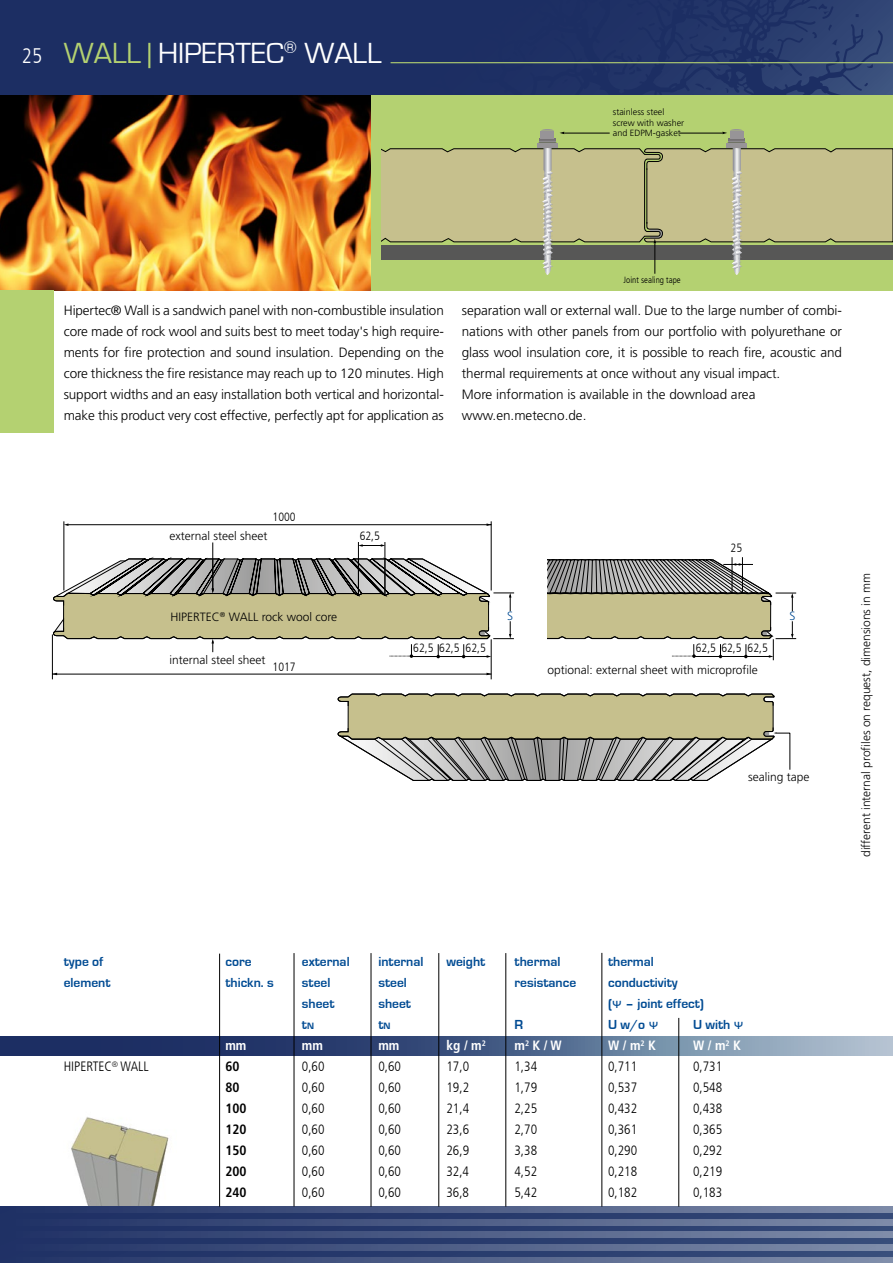
<style>
.page{position:relative;width:893px;height:1263px;background:#fff}
.page>*{position:absolute;margin:0;border:0;box-sizing:border-box;transform-origin:0 0}
.t1{font:30px "Eurostile";color:#fff}
.t2{font:300 condensed 21px "Frutiger LT";color:#fff}
.t3{font:300 13.5px/21px "Frutiger LT Pro";letter-spacing:-.01em;color:#000;text-align:justify}
.t4{font:300 condensed 13.5px "Frutiger LT";color:#000}
.t5{font:700 13.5px "Eurostile";color:#004b93}
.t6{font:700 condensed 13.5px "Frutiger LT Std";color:#fff}
.t7{font:700 condensed 13.5px "Frutiger LT Std";color:#000}
.t8{font:700 13.5px "Eurostile";color:#004b93}
.t9{font:300 12px "Frutiger LT Pro";color:#000}
.t10{font:300 condensed 12px "Frutiger LT";color:#000}
.t11{font:300 12px "Frutiger LT Pro";color:#004b93}
.t12{font:300 9px/10.8px "Frutiger LT Pro";color:#000}
.t13{font:300 condensed 9px "Frutiger LT";color:#000}
.s1{color:#b4d171}
.s2{font-family:"Arial";font-weight:400}
.s3{font-size:9.45px}
.s4{font-style:inherit}
</style>
<div class="page">
<img style="left:71px;top:1117px;width:98px;height:89px">
<svg style="left:16px;top:0;width:877px;height:95px;background:#1f3265"></svg>
<svg style="left:0;top:1213px;width:893px;height:44px;background:#2c3f70"></svg>
<svg style="left:0;top:1206px;width:893px;height:7px;background:#4c5c85"></svg>
<svg style="left:0;top:1219px;width:893px;height:6px;background:#4d5c86"></svg>
<svg style="left:0;top:1232px;width:893px;height:6px;background:#4e5d86"></svg>
<svg style="left:0;top:1244px;width:893px;height:6px;background:#4e5e87"></svg>
<svg style="left:0;top:1257px;width:893px;height:6px;background:#4f5f87"></svg>
<div style="left:0;top:95px;width:893px;height:196px;background:#b4d171"></div>
<hr style="left:728px;top:138px;width:17px;height:3px;background:#757174">
<div style="left:730px;top:131px;width:13px;height:7px;background:#979497"></div>
<svg style="left:541px;top:129px;width:13px;height:2px"></svg>
<hr style="left:539px;top:138px;width:17px;height:3px;background:#757174">
<div style="left:541px;top:131px;width:13px;height:7px;background:#979497"></div>
<hr style="left:564px;top:133px;width:46px;height:1px;background:#000">
<hr style="left:679px;top:133px;width:43px;height:1px;background:#000">
<svg style="left:722px;top:129px;width:21px;height:5px"></svg>
<svg style="left:381px;top:141px;width:512px;height:134px"></svg>
<img style="left:0;top:95px;width:371px;height:196px">
<svg style="left:0;top:1036px;width:893px;height:19px;background:#4c6188"></svg>
<hr style="left:219px;top:954px;width:1px;height:252px;background:#000">
<hr style="left:294px;top:953px;width:1px;height:253px;background:#000">
<hr style="left:371px;top:953px;width:1px;height:253px;background:#000">
<hr style="left:439px;top:953px;width:1px;height:253px;background:#000">
<hr style="left:391px;top:62px;width:502px;height:1px;background:#b4d171">
<div style="left:0;top:291px;width:53px;height:142px;background:#b4d171"></div>
<svg style="left:337px;top:693px;width:453px;height:88px;background:#b8b59e"></svg>
<hr style="left:732px;top:557px;width:1px;height:35px;background:#000">
<hr style="left:742px;top:557px;width:1px;height:35px;background:#000">
<svg style="left:547px;top:559px;width:249px;height:101px"></svg>
<hr style="left:491px;top:639px;width:1px;height:40px;background:#000">
<hr style="left:68px;top:524px;width:423px;height:1px;background:#000">
<hr style="left:491px;top:521px;width:1px;height:69px;background:#000">
<hr style="left:64px;top:521px;width:1px;height:69px;background:#000">
<hr style="left:52px;top:674px;width:439px;height:1px;background:#000">
<hr style="left:52px;top:634px;width:1px;height:45px;background:#000">
<hr style="left:213px;top:542px;width:1px;height:48px;background:#000">
<hr style="left:385px;top:542px;width:1px;height:52px;background:#000">
<hr style="left:358px;top:542px;width:1px;height:52px;background:#000">
<svg style="left:358px;top:544px;width:27px;height:3px"></svg>
<svg style="left:52px;top:557px;width:462px;height:101px"></svg>
<hr style="left:506px;top:953px;width:1px;height:253px;background:#000">
<hr style="left:602px;top:953px;width:1px;height:253px;background:#000">
<hr style="left:678px;top:1018px;width:1px;height:188px;background:#000">
<h2 class="t2" style="left:22px;top:44px;width:22px">25</h2>
<h1 class="t1" style="left:64px;top:37px;width:319px"><span class="s1">WALL |</span> HIPERTEC<sup>®</sup> WALL</h1>
<p class="t12" style="left:613px;top:106px;width:73px">stainless steel screw with washer and EDPM-gasket</p>
<p class="t13" style="left:623px;top:275px;width:59px">Joint sealing tape</p>
<p class="t3" style="left:64px;top:300px;width:382px">Hipertec® Wall is a sandwich panel with non-combustible insulation core made of rock wool and suits best to meet today's high require&shy;ments for fire protection and sound insulation. Depending on the core thickness the fire resistance may reach up to 120 minutes. High support widths and an easy installation both vertical and horizontal&shy;make this product very cost effective, perfectly apt for application as</p>
<p class="t3" style="left:462px;top:300px;width:382px;text-align:left">separation wall or external wall. Due to the large number of combi&shy;nations with other panels from our portfolio with polyurethane or glass wool insulation core, it is possible to reach fire, acoustic and thermal requirements at once without any visual impact.<br>More information is available in the download area www.en.metecno.de.</p>
<p class="t10" style="left:273px;top:510px;width:25px">1000</p>
<p class="t9" style="left:169px;top:528px;width:100px">external steel sheet</p>
<p class="t10" style="left:360px;top:529px;width:22px">62,5</p>
<p class="t9" style="left:171px;top:610px;width:168px">HIPERTEC<sup>®</sup> WALL rock wool core</p>
<p class="t9" style="left:169px;top:652px;width:98px">internal steel sheet</p>
<p class="t10" style="left:273px;top:660px;width:25px">1017</p>
<p class="t10" style="left:413px;top:641px;width:74px">62,5 62,5 62,5</p>
<p class="t11" style="left:507px;top:609px;width:7px">S</p>
<p class="t10" style="left:731px;top:541px;width:13px">25</p>
<p class="t10" style="left:696px;top:641px;width:73px">62,5 62,5 62,5</p>
<p class="t9" style="left:547px;top:663px;width:212px">optional: external sheet with microprofile</p>
<p class="t11" style="left:789px;top:609px;width:7px">S</p>
<p class="t9" style="left:748px;top:769px;width:63px">sealing tape</p>
<p class="t9" style="left:859px;top:857px;width:285px;rotate:-90deg">different internal profiles on request, dimensions in mm</p>
<p class="t5" style="left:64px;top:954px;width:41px">type of</p>
<p class="t5" style="left:225px;top:954px;width:28px">core</p>
<p class="t5" style="left:302px;top:954px;width:49px">external</p>
<p class="t5" style="left:378px;top:954px;width:47px">internal</p>
<p class="t5" style="left:446px;top:954px;width:40px">weight</p>
<p class="t5" style="left:514px;top:954px;width:47px">thermal</p>
<p class="t5" style="left:608px;top:954px;width:47px">thermal</p>
<p class="t5" style="left:64px;top:975px;width:48px">element</p>
<p class="t5" style="left:225px;top:975px;width:50px">thickn. s</p>
<p class="t5" style="left:302px;top:975px;width:30px">steel</p>
<p class="t5" style="left:378px;top:975px;width:30px">steel</p>
<p class="t5" style="left:514px;top:975px;width:63px">resistance</p>
<p class="t5" style="left:608px;top:975px;width:71px">conductivity</p>
<p class="t5" style="left:302px;top:996px;width:34px">sheet</p>
<p class="t5" style="left:378px;top:996px;width:34px">sheet</p>
<p class="t5" style="left:608px;top:996px;width:98px">(<span class="s2">ᴪ</span> – joint effect)</p>
<p class="t5" style="left:302px;top:1017px;width:14px">t<span class="s3">n</span></p>
<p class="t5" style="left:378px;top:1017px;width:14px">t<span class="s3">n</span></p>
<p class="t8" style="left:514px;top:1017px;width:10px">R</p>
<p class="t5" style="left:608px;top:1017px;width:52px"><span class="s4">U</span> w/o <span class="s2">ᴪ</span></p>
<p class="t5" style="left:693px;top:1017px;width:52px"><span class="s4">U</span> with <span class="s2">ᴪ</span></p>
<p class="t6" style="left:225px;top:1037px;width:23px">mm</p>
<p class="t6" style="left:302px;top:1037px;width:23px">mm</p>
<p class="t6" style="left:378px;top:1037px;width:23px">mm</p>
<p class="t6" style="left:446px;top:1037px;width:41px">kg / m<sup>2</sup></p>
<p class="t6" style="left:514px;top:1037px;width:49px">m<sup>2</sup> K / W</p>
<p class="t6" style="left:608px;top:1037px;width:49px">W / m<sup>2</sup> K</p>
<p class="t6" style="left:693px;top:1037px;width:49px">W / m<sup>2</sup> K</p>
<p class="t4" style="left:64px;top:1059px;width:86px">HIPERTEC<sup>®</sup> WALL</p>
<p class="t7" style="left:225px;top:1058px;width:16px">60</p>
<p class="t4" style="left:302px;top:1059px;width:24px">0,60</p>
<p class="t4" style="left:378px;top:1059px;width:24px">0,60</p>
<p class="t4" style="left:446px;top:1059px;width:24px">17,0</p>
<p class="t4" style="left:514px;top:1059px;width:24px">1,34</p>
<p class="t4" style="left:608px;top:1059px;width:31px">0,711</p>
<p class="t4" style="left:693px;top:1059px;width:31px">0,731</p>
<p class="t7" style="left:225px;top:1079px;width:16px">80</p>
<p class="t4" style="left:302px;top:1080px;width:24px">0,60</p>
<p class="t4" style="left:378px;top:1080px;width:24px">0,60</p>
<p class="t4" style="left:446px;top:1080px;width:24px">19,2</p>
<p class="t4" style="left:514px;top:1080px;width:24px">1,79</p>
<p class="t4" style="left:608px;top:1080px;width:31px">0,537</p>
<p class="t4" style="left:693px;top:1080px;width:31px">0,548</p>
<p class="t7" style="left:225px;top:1100px;width:23px">100</p>
<p class="t4" style="left:302px;top:1101px;width:24px">0,60</p>
<p class="t4" style="left:378px;top:1101px;width:24px">0,60</p>
<p class="t4" style="left:446px;top:1101px;width:24px">21,4</p>
<p class="t4" style="left:514px;top:1101px;width:24px">2,25</p>
<p class="t4" style="left:608px;top:1101px;width:31px">0,432</p>
<p class="t4" style="left:693px;top:1101px;width:31px">0,438</p>
<p class="t7" style="left:225px;top:1121px;width:23px">120</p>
<p class="t4" style="left:302px;top:1122px;width:24px">0,60</p>
<p class="t4" style="left:378px;top:1122px;width:24px">0,60</p>
<p class="t4" style="left:446px;top:1122px;width:24px">23,6</p>
<p class="t4" style="left:514px;top:1122px;width:24px">2,70</p>
<p class="t4" style="left:608px;top:1122px;width:31px">0,361</p>
<p class="t4" style="left:693px;top:1122px;width:31px">0,365</p>
<p class="t7" style="left:225px;top:1142px;width:23px">150</p>
<p class="t4" style="left:302px;top:1143px;width:24px">0,60</p>
<p class="t4" style="left:378px;top:1143px;width:24px">0,60</p>
<p class="t4" style="left:446px;top:1143px;width:24px">26,9</p>
<p class="t4" style="left:514px;top:1143px;width:24px">3,38</p>
<p class="t4" style="left:608px;top:1143px;width:31px">0,290</p>
<p class="t4" style="left:693px;top:1143px;width:31px">0,292</p>
<p class="t7" style="left:225px;top:1163px;width:23px">200</p>
<p class="t4" style="left:302px;top:1164px;width:24px">0,60</p>
<p class="t4" style="left:378px;top:1164px;width:24px">0,60</p>
<p class="t4" style="left:446px;top:1164px;width:24px">32,4</p>
<p class="t4" style="left:514px;top:1164px;width:24px">4,52</p>
<p class="t4" style="left:608px;top:1164px;width:31px">0,218</p>
<p class="t4" style="left:693px;top:1164px;width:31px">0,219</p>
<p class="t7" style="left:225px;top:1184px;width:23px">240</p>
<p class="t4" style="left:302px;top:1185px;width:24px">0,60</p>
<p class="t4" style="left:378px;top:1185px;width:24px">0,60</p>
<p class="t4" style="left:446px;top:1185px;width:24px">36,8</p>
<p class="t4" style="left:514px;top:1185px;width:24px">5,42</p>
<p class="t4" style="left:608px;top:1185px;width:31px">0,182</p>
<p class="t4" style="left:693px;top:1185px;width:31px">0,183</p>
</div>
